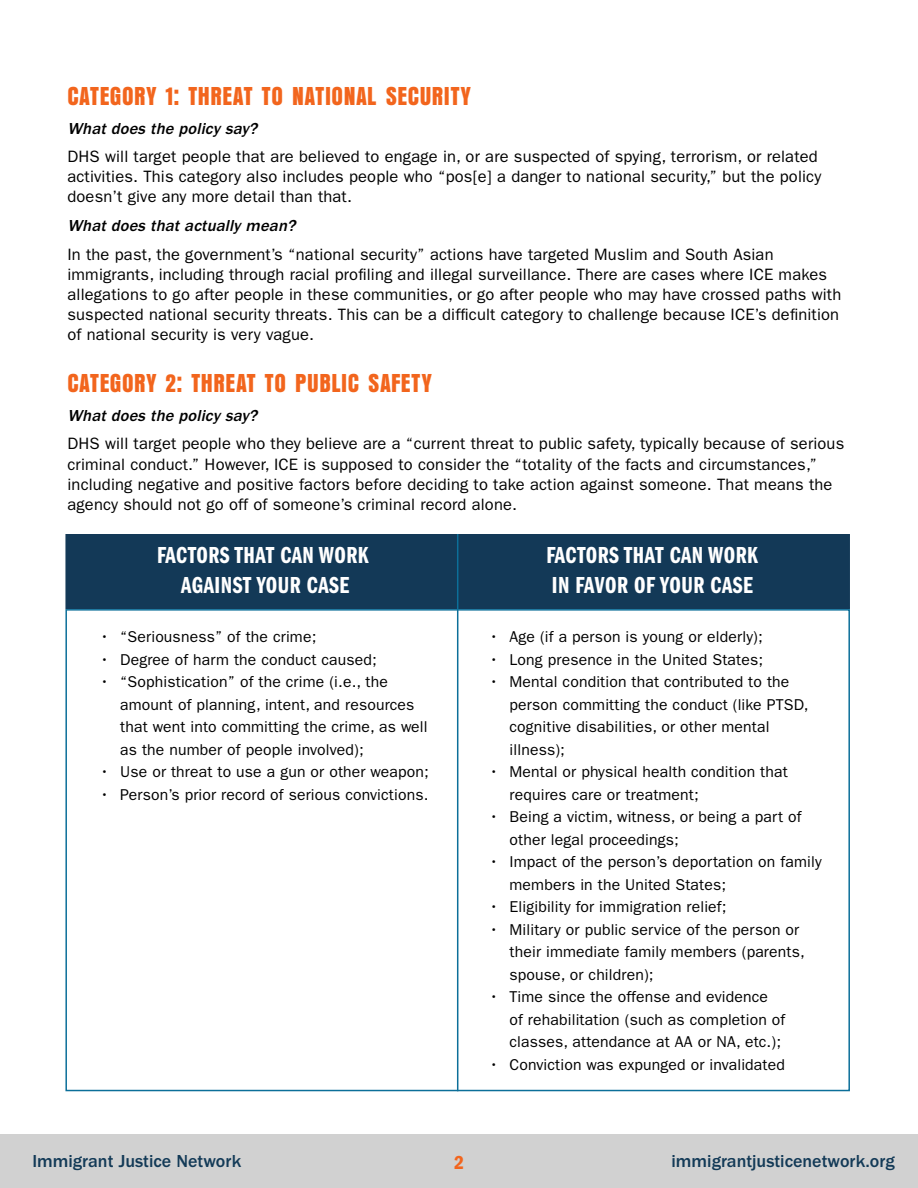
<style>
.page{position:relative;width:918px;height:1188px;background:#fff}
.page>*{position:absolute;margin:0;border:0;box-sizing:border-box;transform-origin:0 0}
.t1{font:27px "Anzeigen Gro";letter-spacing:.02em;color:#f2651d}
.t2{font:24px/30px "Franklin Gothic LT Pro Dm Cm";letter-spacing:.02em;color:#fff;text-align:center}
.t3{font:19.5px "ITC Franklin Gothic Std Dm Cd";color:#f2651d}
.t4{font:500 18px "ITC Franklin Gothic Std";color:#133a57}
.t5{font:16.5px/20.2px "ITC Franklin Gothic Std";letter-spacing:.01em;color:#000}
.t6{font:italic 500 16.5px "ITC Franklin Gothic Std";color:#000}
.t7{font:15.75px/22.5px "ITC Franklin Gothic Std";letter-spacing:.01em;color:#000}
</style>
<div class="page">
<div style="left:0;top:1134px;width:918px;height:54px;background:#d1d1d1"></div>
<div style="left:65px;top:534px;width:785px;height:75px;background:#133957"></div>
<hr style="left:457px;top:534px;width:1px;height:557px;background:#0c6f99">
<h1 class="t1" style="left:68px;top:81px;width:405px">CATEGORY 1: THREAT TO NATIONAL SECURITY</h1>
<p class="t6" style="left:68px;top:119px;width:195px">What does the policy say?</p>
<p class="t5" style="left:68px;top:146px;width:755px">DHS will target people that are believed to engage in, or are suspected of spying, terrorism, or related activities. This category also includes people who “pos[e] a danger to national security,” but the policy doesn’t give any more detail than that.</p>
<p class="t6" style="left:68px;top:216px;width:233px">What does that actually mean?</p>
<p class="t5" style="left:68px;top:244px;width:775px">In the past, the government’s “national security” actions have targeted Muslim and South Asian immigrants, including through racial profiling and illegal surveillance. There are cases where ICE makes allegations to go after people in these communities, or go after people who may have crossed paths with suspected national security threats. This can be a difficult category to challenge because ICE’s definition of national security is very vague.</p>
<h1 class="t1" style="left:68px;top:369px;width:366px">CATEGORY 2: THREAT TO PUBLIC SAFETY</h1>
<p class="t6" style="left:68px;top:406px;width:195px">What does the policy say?</p>
<p class="t5" style="left:68px;top:434px;width:778px">DHS will target people who they believe are a “current threat to public safety, typically because of serious criminal conduct.” However, ICE is supposed to consider the “totality of the facts and circumstances,” including negative and positive factors before deciding to take action against someone. That means the agency should not go off of someone’s criminal record alone.</p>
<h2 class="t2" style="left:157px;top:540px;width:213px">FACTORS THAT CAN WORK<br>AGAINST YOUR CASE</h2>
<p class="t7" style="left:100px;top:626px;width:218px">• “Seriousness” of the crime;</p>
<p class="t7" style="left:100px;top:648px;width:279px">• Degree of harm the conduct caused;</p>
<p class="t7" style="left:120px;top:671px;width:309px;text-indent:-20px">• “Sophistication” of the crime (i.e., the amount of planning, intent, and resources that went into committing the crime, as well as the number of people involved);</p>
<p class="t7" style="left:100px;top:761px;width:330px">• Use or threat to use a gun or other weapon;</p>
<p class="t7" style="left:100px;top:783px;width:330px">• Person’s prior record of serious convictions.</p>
<h2 class="t2" style="left:546px;top:540px;width:213px;text-align:left">FACTORS THAT CAN WORK<br>IN FAVOR OF YOUR CASE</h2>
<p class="t7" style="left:489px;top:626px;width:275px">• Age (if a person is young or elderly);</p>
<p class="t7" style="left:489px;top:648px;width:275px">• Long presence in the United States;</p>
<p class="t7" style="left:510px;top:671px;width:300px;text-indent:-20px">• Mental condition that contributed to the person committing the conduct (like PTSD, cognitive disabilities, or other mental illness);</p>
<p class="t7" style="left:510px;top:761px;width:280px;text-indent:-20px">• Mental or physical health condition that requires care or treatment;</p>
<p class="t7" style="left:510px;top:806px;width:294px;text-indent:-20px">• Being a victim, witness, or being a part of other legal proceedings;</p>
<p class="t7" style="left:510px;top:851px;width:314px;text-indent:-20px">• Impact of the person’s deportation on family members in the United States;</p>
<p class="t7" style="left:489px;top:896px;width:239px">• Eligibility for immigration relief;</p>
<p class="t7" style="left:510px;top:918px;width:297px;text-indent:-20px">• Military or public service of the person or their immediate family members (parents, spouse, or children);</p>
<p class="t7" style="left:510px;top:986px;width:277px;text-indent:-20px">• Time since the offense and evidence<br>of rehabilitation (such as completion of classes, attendance at AA or NA, etc.);</p>
<p class="t7" style="left:489px;top:1053px;width:297px">• Conviction was expunged or invalidated</p>
<p class="t4" style="left:32px;top:1151px;width:210px">Immigrant Justice Network</p>
<p class="t3" style="left:454px;top:1151px;width:11px">2</p>
<p class="t4" style="left:672px;top:1151px;width:225px">immigrantjusticenetwork.org</p>
</div>
